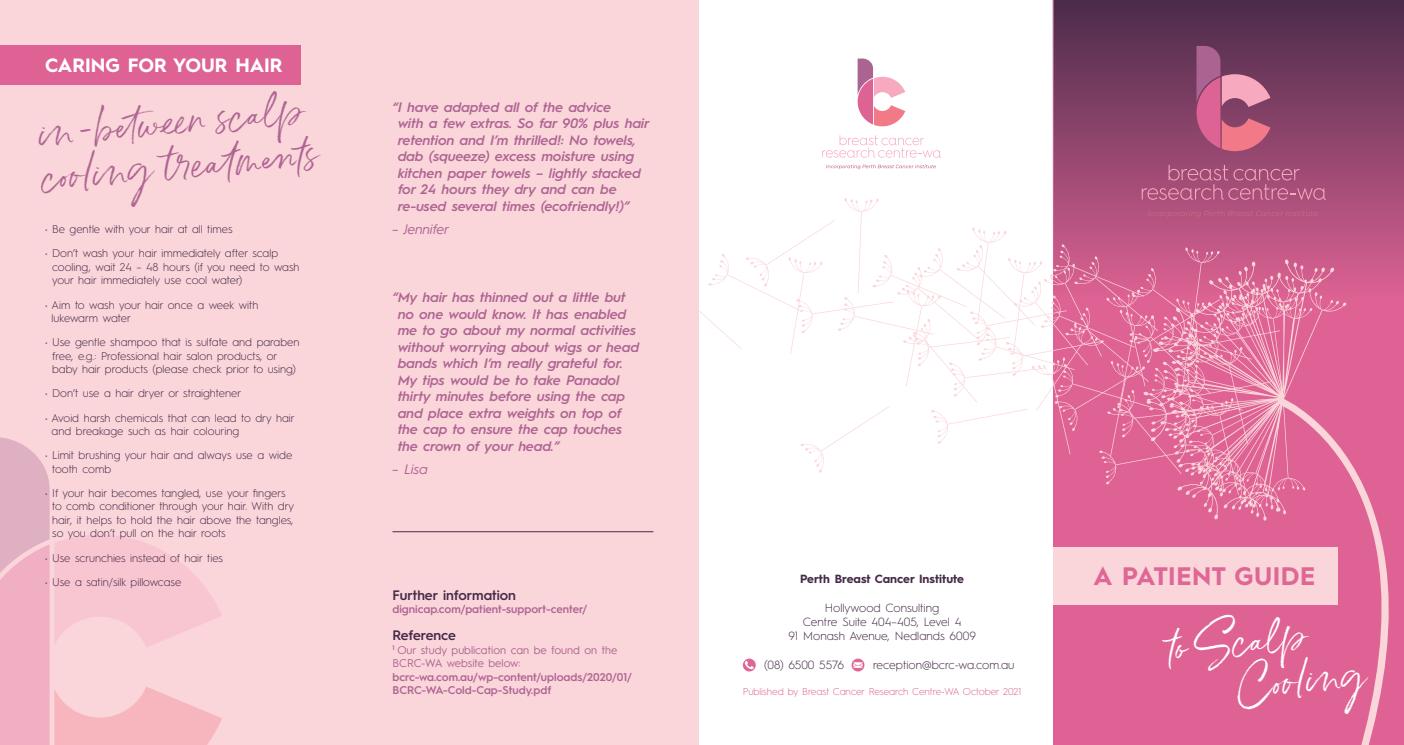
<style>
.page{position:relative;width:1404px;height:745px;background:#fff}
.page>*{position:absolute;margin:0;border:0;box-sizing:border-box;transform-origin:0 0}
.t1{font:37.12px/44.5px "Belluga";color:#fff}
.t2{font:37px/44.5px "Belluga";color:#af6592}
.t3{font:700 25.38px "Hurme Geometric Sans 1";letter-spacing:.02em;color:#de6796}
.t4{font:700 19.25px "Hurme Geometric Sans 1";color:#fff}
.Main_paragraph{font:italic 600 13.75px/16.5px "Hurme Geometric Sans 1";color:#af6592}
.Main_paragraph-2{font:600 13.75px "Hurme Geometric Sans 1";color:#462a48}
.Main_paragraph-3{font:italic 13.75px "Hurme Geometric Sans 1";color:#af6592}
.t5{font:300 11.88px/14.2px "Hurme Geometric Sans 1";color:#462a48;text-align:center}
.t6{font:700 11.88px "Hurme Geometric Sans 1";color:#462a48}
.Main_paragraph-4{font:300 11.25px/13.5px "Hurme Geometric Sans 1";color:#462a48}
.Main_paragraph-5{font:600 11.25px/13.5px "Hurme Geometric Sans 1";color:#af6592}
.t7{font:300 10px "Hurme Geometric Sans 1";letter-spacing:-.005em;color:#de6796}
.s1{font-weight:400}
</style>
<div class="page">
<div style="left:1053px;top:0;width:350px;height:744px;background:#de6394"></div>
<svg style="left:1052px;top:0;width:351px;height:280px;background:#7b3e62"></svg>
<svg style="left:1196px;top:46px;width:74px;height:105px"></svg>
<div style="left:1053px;top:546px;width:284px;height:58px;background:#fad6db"></div>
<div style="left:0;top:0;width:698px;height:744px;background:#fad6db"></div>
<svg style="left:0;top:437px;width:222px;height:307px"></svg>
<svg style="left:1186px;top:259px;width:160px;height:261px"></svg>
<svg style="left:1276px;top:396px;width:113px;height:348px"></svg>
<svg style="left:822px;top:135px;width:118px;height:23px"></svg>
<svg style="left:857px;top:58px;width:48px;height:68px"></svg>
<svg style="left:698px;top:164px;width:627px;height:330px"></svg>
<svg style="left:742px;top:658px;width:13px;height:13px"></svg>
<svg style="left:851px;top:658px;width:13px;height:13px"></svg>
<div style="left:0;top:45px;width:301px;height:40px;background:#de6394"></div>
<hr style="left:392px;top:531px;width:261px;height:1px;background:#462a48">
<p class="t4" style="left:45px;top:52px;width:239px">CARING FOR YOUR HAIR</p>
<p class="t2" style="left:35px;top:111px;width:279px;rotate:-5deg">in -bet wee n scal p coo lin g treat men ts</p>
<p class="Main_paragraph" style="left:398px;top:98px;width:253px;text-indent:-6px">“I have adapted all of the advice<br>with a few extras. So far 90% plus hair retention and I’m thrilled!: No towels, dab (squeeze) excess moisture using kitchen paper towels – lightly stacked for 24 hours they dry and can be re-used several times (ecofriendly!)”</p>
<p class="Main_paragraph-3" style="left:392px;top:220px;width:58px">– Jennifer</p>
<p class="Main_paragraph-4" style="left:45px;top:222px;width:189px">• Be gentle with your hair at all times</p>
<p class="Main_paragraph-4" style="left:52px;top:246px;width:249px;text-indent:-7px">• Don’t wash your hair immediately after scalp cooling, wait 24 – 48 hours (if you need to wash your hair immediately use cool water)</p>
<p class="Main_paragraph-4" style="left:52px;top:297px;width:208px;text-indent:-7px">• Aim to wash your hair once a week with lukewarm water</p>
<p class="Main_paragraph-4" style="left:52px;top:334px;width:249px;text-indent:-7px">• Use gentle shampoo that is sulfate and paraben free, e.g.: Professional hair salon products, or baby hair products (please check prior to using)</p>
<p class="Main_paragraph-4" style="left:45px;top:386px;width:198px">• Don’t use a hair dryer or straightener</p>
<p class="Main_paragraph-4" style="left:52px;top:410px;width:244px;text-indent:-7px">• Avoid harsh chemicals that can lead to dry hair and breakage such as hair colouring</p>
<p class="Main_paragraph-4" style="left:52px;top:447px;width:242px;text-indent:-7px">• Limit brushing your hair and always use a wide tooth comb</p>
<p class="Main_paragraph-4" style="left:52px;top:485px;width:243px;text-indent:-7px">• If your hair becomes tangled, use your fingers to comb conditioner through your hair. With dry hair, it helps to hold the hair above the tangles, so you don’t pull on the hair roots</p>
<p class="Main_paragraph-4" style="left:45px;top:550px;width:180px">• Use scrunchies instead of hair ties</p>
<p class="Main_paragraph-4" style="left:45px;top:574px;width:138px">• Use a satin/silk pillowcase</p>
<p class="Main_paragraph" style="left:398px;top:288px;width:243px;text-indent:-6px">“My hair has thinned out a little but no one would know. It has enabled me to go about my normal activities without worrying about wigs or head bands which I’m really grateful for.<br>My tips would be to take Panadol thirty minutes before using the cap and place extra weights on top of the cap to ensure the cap touches the crown of your head.”</p>
<p class="Main_paragraph-3" style="left:392px;top:459px;width:37px">– Lisa</p>
<p class="Main_paragraph-2" style="left:392px;top:585px;width:125px">Further information</p>
<p class="Main_paragraph-5" style="left:392px;top:601px;width:196px">dignicap.com/patient-support-center/</p>
<p class="Main_paragraph-2" style="left:392px;top:625px;width:65px">Reference</p>
<p class="Main_paragraph-5" style="left:392px;top:642px;width:241px"><sup>1</sup> <span class="s1">Our study publication can be found on the BCRC-WA website below: </span>bcrc-wa.com.au/wp-content/uploads/2020/01/ BCRC-WA-Cold-Cap-Study.pdf</p>
<p class="t6" style="left:800px;top:570px;width:165px">Perth Breast Cancer Institute</p>
<p class="t5" style="left:824px;top:599px;width:116px">Hollywood Consulting</p>
<p class="t5" style="left:788px;top:613px;width:189px">Centre Suite 404–405, Level 4<br>91 Monash Avenue, Nedlands 6009</p>
<p class="t5" style="left:764px;top:656px;width:81px">(08) 6500 5576</p>
<p class="t5" style="left:872px;top:656px;width:143px">reception@bcrc-wa.com.au</p>
<p class="t7" style="left:742px;top:684px;width:280px">Published by Breast Cancer Research Centre-WA October 2021</p>
<p class="t3" style="left:1093px;top:558px;width:223px">A PATIENT GUIDE</p>
<p class="t1" style="left:1230px;top:618px;width:131px;text-indent:-65px;rotate:-5deg">to Scal p<br>Coo lin g</p>
</div>
